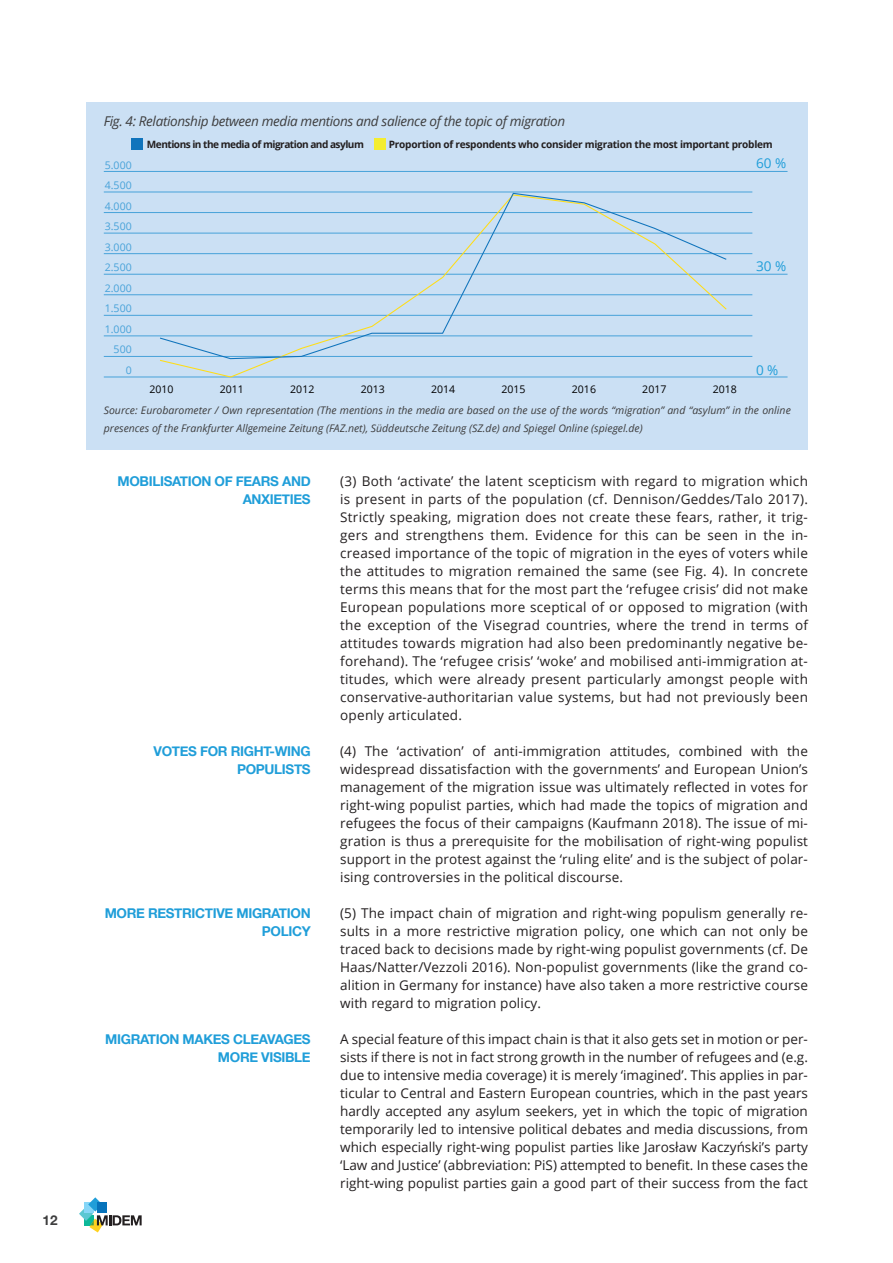
<style>
.page{position:relative;width:893px;height:1263px;background:#fff}
.page>*{position:absolute;margin:0;border:0;box-sizing:border-box;transform-origin:0 0}
.t1{font:13.5px/18px "Open Sans";letter-spacing:.01em;color:#231f20;text-align:justify}
.t2{font:700 13.5px/18px "Helvetica Neue";letter-spacing:-.025em;color:#209ed9;text-align:right}
.Fließtext{font:italic 13.5px "Open Sans";letter-spacing:-.025em;color:#3e3e3f}
.t3{font:13.5px "Open Sans";color:#209ed9}
.t4{font:700 13.5px "Helvetica Neue";color:#3e3e3f}
.Fließtext-2{font:italic 10.5px/18px "Open Sans";color:#3e3e3f}
.t5{font:10.5px/20.5px "Open Sans";color:#47a2d9;text-align:right}
.t6{font:10.5px "Open Sans";color:#000001}
.t7{font:700 10.05px "Open Sans";letter-spacing:-.025em;color:#231f20}
.t8{font:700 10.05px "Open Sans";letter-spacing:-.05em;color:#231f20}
</style>
<div class="page">
<svg style="left:79px;top:1197px;width:63px;height:35px"></svg>
<div style="left:87px;top:103px;width:721px;height:347px;background:#cbe0f4"></div>
<div style="left:132px;top:139px;width:11px;height:11px;background:#1074bc"></div>
<div style="left:374px;top:139px;width:11px;height:11px;background:#f4ed2f"></div>
<hr style="left:104px;top:377px;width:683px;height:1px;background:#47a2d9">
<hr style="left:104px;top:356px;width:648px;height:1px;background:#47a2d9">
<hr style="left:104px;top:336px;width:648px;height:1px;background:#47a2d9">
<hr style="left:104px;top:315px;width:648px;height:1px;background:#47a2d9">
<hr style="left:104px;top:294px;width:648px;height:1px;background:#47a2d9">
<hr style="left:104px;top:274px;width:683px;height:1px;background:#47a2d9">
<hr style="left:104px;top:253px;width:648px;height:1px;background:#47a2d9">
<hr style="left:104px;top:233px;width:648px;height:1px;background:#47a2d9">
<hr style="left:104px;top:212px;width:648px;height:1px;background:#47a2d9">
<hr style="left:104px;top:192px;width:648px;height:1px;background:#47a2d9">
<hr style="left:104px;top:171px;width:683px;height:1px;background:#47a2d9">
<svg style="left:159px;top:360px;width:569px;height:18px"></svg>
<svg style="left:159px;top:192px;width:569px;height:168px"></svg>
<p class="t4" style="left:43px;top:1209px;width:17px">12</p>
<p class="Fließtext" style="left:104px;top:112px;width:463px">Fig. 4: Relationship between media mentions and salience of the topic of migration</p>
<p class="t8" style="left:147px;top:138px;width:219px">Mentions in the media of migration and asylum</p>
<p class="t7" style="left:389px;top:138px;width:385px">Proportion of respondents who consider migration the most important problem</p>
<p class="t5" style="left:105px;top:154px;width:28px">5.000<br>4.500<br>4.000<br>3.500<br>3.000<br>2.500<br>2.000<br>1.500<br>1.000<br>500<br>0</p>
<p class="t3" style="left:756px;top:154px;width:32px">60 %</p>
<p class="t3" style="left:756px;top:257px;width:32px">30 %</p>
<p class="t3" style="left:756px;top:360px;width:24px">0 %</p>
<p class="t6" style="left:149px;top:382px;width:26px">2010</p>
<p class="t6" style="left:220px;top:382px;width:26px">2011</p>
<p class="t6" style="left:290px;top:382px;width:26px">2012</p>
<p class="t6" style="left:361px;top:382px;width:26px">2013</p>
<p class="t6" style="left:431px;top:382px;width:26px">2014</p>
<p class="t6" style="left:501px;top:382px;width:26px">2015</p>
<p class="t6" style="left:572px;top:382px;width:26px">2016</p>
<p class="t6" style="left:642px;top:382px;width:26px">2017</p>
<p class="t6" style="left:713px;top:382px;width:26px">2018</p>
<p class="Fließtext-2" style="left:104px;top:401px;width:689px">Source: Eurobarometer / Own representation (The mentions in the media are based on the use of the words “migration” and “asylum” in the online presences of the Frankfurter Allgemeine Zeitung (FAZ.net), Süddeutsche Zeitung (SZ.de) and Spiegel Online (spiegel.de)</p>
<p class="t2" style="left:118px;top:473px;width:195px">MOBILISATION OF FEARS AND<br>ANXIETIES</p>
<p class="t2" style="left:154px;top:743px;width:159px">VOTES FOR RIGHT-WING</p>
<p class="t2" style="left:237px;top:761px;width:75px">POPULISTS</p>
<p class="t2" style="left:105px;top:905px;width:207px">MORE RESTRICTIVE MIGRATION<br>POLICY</p>
<p class="t2" style="left:105px;top:1031px;width:207px">MIGRATION MAKES CLEAVAGES<br>MORE VISIBLE</p>
<p class="t1" style="left:340px;top:472px;width:469px">(3) Both ‘activate’ the latent scepticism with regard to migration which is present in parts of the population (cf. Dennison/Geddes/Talo 2017).<br>Strictly speaking, migration does not create these fears, rather, it trig&shy;gers and strengthens them. Evidence for this can be seen in the in&shy;creased importance of the topic of migration in the eyes of voters while the attitudes to migration remained the same (see Fig. 4). In concrete terms this means that for the most part the ‘refugee crisis’ did not make European populations more sceptical of or opposed to migration (with the exception of the Visegrad countries, where the trend in terms of attitudes towards migration had also been predominantly negative be&shy;forehand). The ‘refugee crisis’ ‘woke’ and mobilised anti-immigration at&shy;titudes, which were already present particularly amongst people with conservative-authoritarian value systems, but had not previously been openly articulated.</p>
<p class="t1" style="left:340px;top:742px;width:469px">(4) The ‘activation’ of anti-immigration attitudes, combined with the widespread dissatisfaction with the governments’ and European Union’s management of the migration issue was ultimately reflected in votes for right-wing populist parties, which had made the topics of migration and refugees the focus of their campaigns (Kaufmann 2018). The issue of mi&shy;gration is thus a prerequisite for the mobilisation of right-wing populist support in the protest against the ‘ruling elite’ and is the subject of polar&shy;ising controversies in the political discourse.</p>
<p class="t1" style="left:340px;top:904px;width:469px">(5) The impact chain of migration and right-wing populism generally re&shy;sults in a more restrictive migration policy, one which can not only be traced back to decisions made by right-wing populist governments (cf. De Haas/Natter/Vezzoli 2016). Non-populist governments (like the grand co&shy;alition in Germany for instance) have also taken a more restrictive course with regard to migration policy.</p>
<p class="t1" style="left:340px;top:1030px;width:469px">A special feature of this impact chain is that it also gets set in motion or per&shy;sists if there is not in fact strong growth in the number of refugees and (e.g. due to intensive media coverage) it is merely ‘imagined’. This applies in par&shy;ticular to Central and Eastern European countries, which in the past years hardly accepted any asylum seekers, yet in which the topic of migration temporarily led to intensive political debates and media discussions, from which especially right-wing populist parties like Jarosław Kaczyński’s party ‘Law and Justice’ (abbreviation: PiS) attempted to benefit. In these cases the right-wing populist parties gain a good part of their success from the fact</p>
</div>
